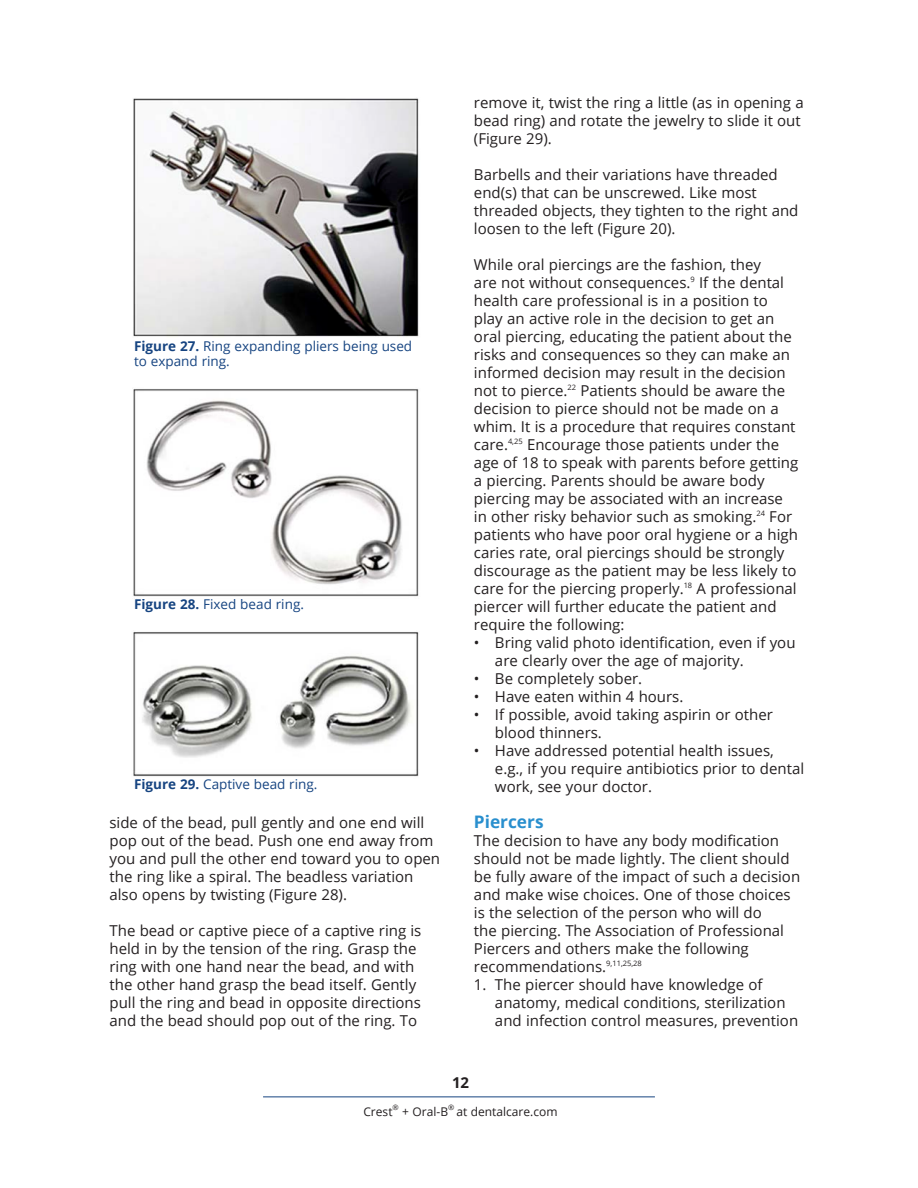
<style>
.page{position:relative;width:918px;height:1188px;background:#fff}
.page>*{position:absolute;margin:0;border:0;box-sizing:border-box;transform-origin:0 0}
.t1{font:700 17.25px "Open Sans";color:#298fce}
.t2{font:15px/18px "Open Sans";color:#231f20}
.t3{font:700 15px "Open Sans";color:#231f20}
.t4{font:13.5px/15px "Open Sans";color:#164481}
.t5{font:12px "Open Sans";color:#231f20}
.t6{font:7.5px "Open Sans";color:#231f20}
.s1{font-weight:700}
</style>
<div class="page">
<hr style="left:263px;top:1096px;width:392px;height:1px;background:#164481">
<img style="left:133px;top:98px;width:286px;height:239px">
<img style="left:133px;top:389px;width:286px;height:208px">
<img style="left:133px;top:632px;width:286px;height:145px">
<p class="t4" style="left:134px;top:338px;width:280px"><span class="s1">Figure 27.</span> Ring expanding pliers being used to expand ring.</p>
<p class="t4" style="left:134px;top:596px;width:171px"><span class="s1">Figure 28.</span> Fixed bead ring.</p>
<p class="t4" style="left:134px;top:776px;width:185px"><span class="s1">Figure 29.</span> Captive bead ring.</p>
<p class="t2" style="left:109px;top:813px;width:332px">side of the bead, pull gently and one end will pop out of the bead. Push one end away from you and pull the other end toward you to open the ring like a spiral. The beadless variation also opens by twisting (Figure 28).</p>
<p class="t2" style="left:109px;top:921px;width:313px">The bead or captive piece of a captive ring is held in by the tension of the ring. Grasp the ring with one hand near the bead, and with the other hand grasp the bead itself. Gently pull the ring and bead in opposite directions and the bead should pop out of the ring. To</p>
<p class="t2" style="left:474px;top:93px;width:331px">remove it, twist the ring a little (as in opening a bead ring) and rotate the jewelry to slide it out (Figure 29).</p>
<p class="t2" style="left:474px;top:165px;width:326px">Barbells and their variations have threaded end(s) that can be unscrewed. Like most threaded objects, they tighten to the right and loosen to the left (Figure 20).</p>
<p class="t2" style="left:474px;top:255px;width:326px">While oral piercings are the fashion, they<br>are not without consequences.<sup>9</sup> If the dental health care professional is in a position to play an active role in the decision to get an oral piercing, educating the patient about the risks and consequences so they can make an informed decision may result in the decision not to pierce.<sup>22</sup> Patients should be aware the decision to pierce should not be made on a whim. It is a procedure that requires constant care.<sup>4,25</sup> Encourage those patients under the age of 18 to speak with parents before getting a piercing. Parents should be aware body piercing may be associated with an increase in other risky behavior such as smoking.<sup>24</sup> For patients who have poor oral hygiene or a high caries rate, oral piercings should be strongly discourage as the patient may be less likely to care for the piercing properly.<sup>18</sup> A professional piercer will further educate the patient and require the following:</p>
<p class="t2" style="left:495px;top:633px;width:302px;text-indent:-21px">• Bring valid photo identification, even if you are clearly over the age of majority.</p>
<p class="t2" style="left:474px;top:669px;width:170px">• Be completely sober.</p>
<p class="t2" style="left:474px;top:687px;width:211px">• Have eaten within 4 hours.</p>
<p class="t2" style="left:495px;top:705px;width:279px;text-indent:-21px">• If possible, avoid taking aspirin or other blood thinners.</p>
<p class="t2" style="left:495px;top:741px;width:311px;text-indent:-21px">• Have addressed potential health issues, e.g., if you require antibiotics prior to dental work, see your doctor.</p>
<p class="t1" style="left:474px;top:810px;width:71px">Piercers</p>
<p class="t2" style="left:474px;top:831px;width:328px">The decision to have any body modification should not be made lightly. The client should be fully aware of the impact of such a decision and make wise choices. One of those choices is the selection of the person who will do<br>the piercing. The Association of Professional Piercers and others make the following recommendations.<sup>9,11,25,28</sup></p>
<p class="t2" style="left:495px;top:975px;width:305px;text-indent:-21px">1. The piercer should have knowledge of anatomy, medical conditions, sterilization and infection control measures, prevention</p>
<p class="t3" style="left:452px;top:1072px;width:19px">12</p>
<p class="t5" style="left:363px;top:1103px;width:31px">Crest</p>
<p class="t6" style="left:393px;top:1102px;width:8px">®</p>
<p class="t5" style="left:402px;top:1103px;width:47px">+ Oral-B</p>
<p class="t6" style="left:448px;top:1102px;width:8px">®</p>
<p class="t5" style="left:457px;top:1103px;width:103px">at dentalcare.com</p>
</div>
